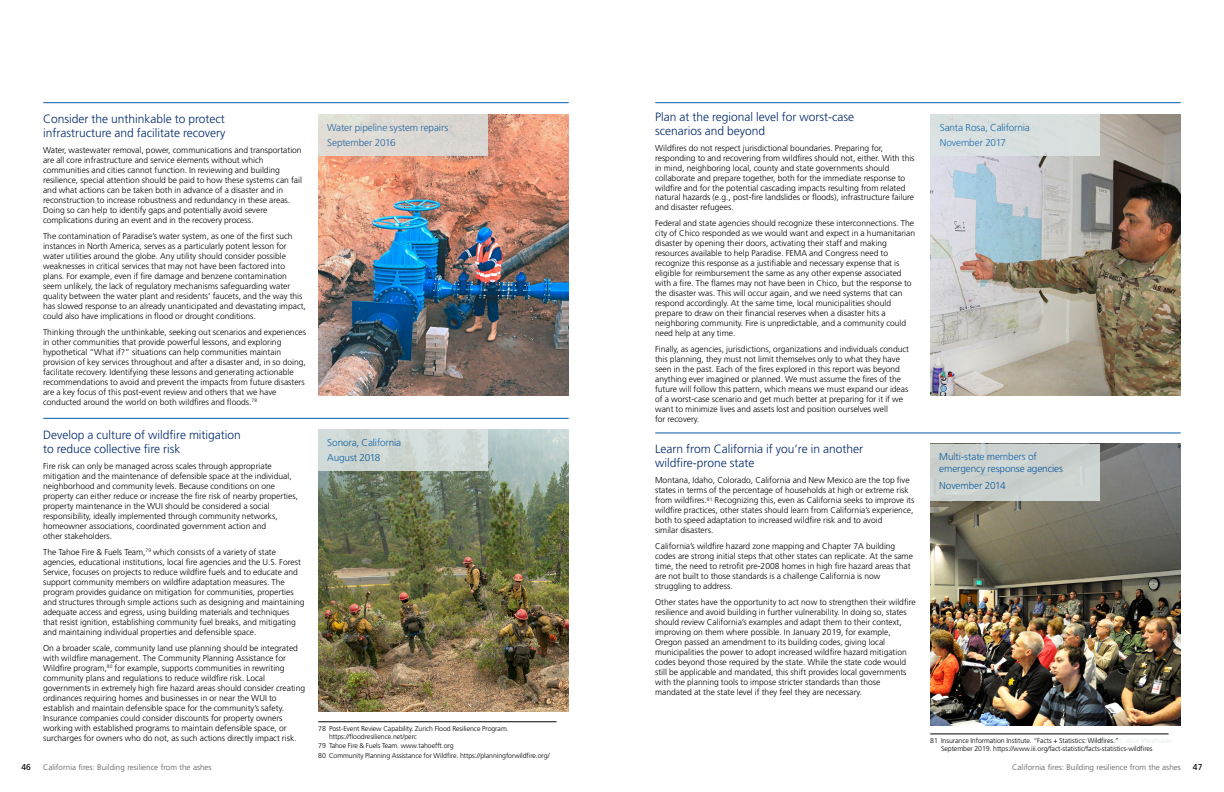
<style>
.page{position:relative;width:1224px;height:792px;background:#fff}
.page>*{position:absolute;margin:0;border:0;box-sizing:border-box;transform-origin:0 0}
.t1{font:300 12px/14px "Frutiger LT Std";color:#03296a}
.t2{font:300 10px/15px "Frutiger LT Std";letter-spacing:-.01em;color:#005baa}
.t3{font:300 8.5px/10px "Frutiger LT Std";color:#000}
.t4{font:8.5px "Frutiger LT Std";color:#000}
.t5{font:300 8px "Frutiger LT Std";color:#58595b}
.t6{font:300 7px/8px "Frutiger LT Std";letter-spacing:-.01em;color:#000}
</style>
<div class="page">
<img style="left:930px;top:444px;width:251px;height:282px">
<hr style="left:318px;top:722px;width:239px;height:1px;background:#000">
<hr style="left:44px;top:102px;width:524px;height:1px;background:#005baa">
<img style="left:318px;top:114px;width:251px;height:282px">
<img style="left:318px;top:429px;width:251px;height:282px">
<hr style="left:44px;top:418px;width:524px;height:1px;background:#005baa">
<hr style="left:656px;top:102px;width:524px;height:1px;background:#005baa">
<img style="left:930px;top:114px;width:251px;height:282px">
<hr style="left:656px;top:432px;width:524px;height:1px;background:#005baa">
<hr style="left:930px;top:734px;width:239px;height:1px;background:#000">
<div style="left:318px;top:114px;width:169px;height:42px;background:#ddd8d3"></div>
<div style="left:318px;top:429px;width:169px;height:42px;background:#ced8d4"></div>
<div style="left:931px;top:114px;width:169px;height:41px;background:#dde5e4"></div>
<div style="left:930px;top:444px;width:169px;height:56px;background:#cbd1cf"></div>
<h1 class="t1" style="left:43px;top:112px;width:184px">Consider the unthinkable to protect infrastructure and facilitate recovery</h1>
<p class="t3" style="left:43px;top:145px;width:260px">Water, wastewater removal, power, communications and transportation are all core infrastructure and service elements without which communities and cities cannot function. In reviewing and building resilience, special attention should be paid to how these systems can fail and what actions can be taken both in advance of a disaster and in reconstruction to increase robustness and redundancy in these areas.<br>Doing so can help to identify gaps and potentially avoid severe complications during an event and in the recovery process.</p>
<p class="t3" style="left:43px;top:231px;width:264px">The contamination of Paradise’s water system, as one of the first such instances in North America, serves as a particularly potent lesson for water utilities around the globe. Any utility should consider possible weaknesses in critical services that may not have been factored into plans. For example, even if fire damage and benzene contamination seem unlikely, the lack of regulatory mechanisms safeguarding water quality between the water plant and residents’ faucets, and the way this has slowed response to an already unanticipated and devastating impact, could also have implications in flood or drought conditions.</p>
<p class="t3" style="left:43px;top:327px;width:264px">Thinking through the unthinkable, seeking out scenarios and experiences in other communities that provide powerful lessons, and exploring hypothetical “What if?” situations can help communities maintain provision of key services throughout and after a disaster and, in so doing, facilitate recovery. Identifying these lessons and generating actionable recommendations to avoid and prevent the impacts from future disasters are a key focus of this post-event review and others that we have conducted around the world on both wildfires and floods.<sup>78</sup></p>
<h1 class="t1" style="left:43px;top:428px;width:199px">Develop a culture of wildfire mitigation to reduce collective fire risk</h1>
<p class="t3" style="left:43px;top:461px;width:256px">Fire risk can only be managed across scales through appropriate mitigation and the maintenance of defensible space at the individual, neighborhood and community levels. Because conditions on one property can either reduce or increase the fire risk of nearby properties, property maintenance in the WUI should be considered a social responsibility, ideally implemented through community networks, homeowner associations, coordinated government action and<br>other stakeholders.</p>
<p class="t3" style="left:43px;top:547px;width:263px">The Tahoe Fire &amp; Fuels Team,<sup>79</sup> which consists of a variety of state agencies, educational institutions, local fire agencies and the U.S. Forest Service, focuses on projects to reduce wildfire fuels and to educate and support community members on wildfire adaptation measures. The program provides guidance on mitigation for communities, properties and structures through simple actions such as designing and maintaining adequate access and egress, using building materials and techniques that resist ignition, establishing community fuel breaks, and mitigating and maintaining individual properties and defensible space.</p>
<p class="t3" style="left:43px;top:643px;width:264px">On a broader scale, community land use planning should be integrated with wildfire management. The Community Planning Assistance for Wildfire program,<sup>80</sup> for example, supports communities in rewriting community plans and regulations to reduce wildfire risk. Local governments in extremely high fire hazard areas should consider creating ordinances requiring homes and businesses in or near the WUI to establish and maintain defensible space for the community’s safety.<br>Insurance companies could consider discounts for property owners working with established programs to maintain defensible space, or surcharges for owners who do not, as such actions directly impact risk.</p>
<p class="t2" style="left:327px;top:120px;width:123px">Water pipeline system repairs<br>September 2016</p>
<p class="t2" style="left:327px;top:436px;width:76px">Sonora, California<br>August 2018</p>
<p class="t6" style="left:329px;top:725px;width:181px;text-indent:-11px">78 Post-Event Review Capability. Zurich Flood Resilience Program. https://floodresilience.net/perc</p>
<p class="t6" style="left:318px;top:741px;width:233px;line-height:9.4px">79 Tahoe Fire &amp; Fuels Team. www.tahoefft.org<br>80 Community Planning Assistance for Wildfire. https://planningforwildfire.org/</p>
<h1 class="t1" style="left:655px;top:110px;width:201px">Plan at the regional level for worst-case scenarios and beyond</h1>
<p class="t3" style="left:655px;top:143px;width:261px">Wildfires do not respect jurisdictional boundaries. Preparing for, responding to and recovering from wildfires should not, either. With this in mind, neighboring local, county and state governments should collaborate and prepare together, both for the immediate response to wildfire and for the potential cascading impacts resulting from related natural hazards (e.g., post-fire landslides or floods), infrastructure failure and disaster refugees.</p>
<p class="t3" style="left:655px;top:219px;width:262px">Federal and state agencies should recognize these interconnections. The city of Chico responded as we would want and expect in a humanitarian disaster by opening their doors, activating their staff and making resources available to help Paradise. FEMA and Congress need to recognize this response as a justifiable and necessary expense that is eligible for reimbursement the same as any other expense associated with a fire. The flames may not have been in Chico, but the response to the disaster was. This will occur again, and we need systems that can respond accordingly. At the same time, local municipalities should prepare to draw on their financial reserves when a disaster hits a neighboring community. Fire is unpredictable, and a community could need help at any time.</p>
<p class="t3" style="left:655px;top:345px;width:256px">Finally, as agencies, jurisdictions, organizations and individuals conduct this planning, they must not limit themselves only to what they have seen in the past. Each of the fires explored in this report was beyond anything ever imagined or planned. We must assume the fires of the future will follow this pattern, which means we must expand our ideas of a worst-case scenario and get much better at preparing for it if we want to minimize lives and assets lost and position ourselves well<br>for recovery.</p>
<h1 class="t1" style="left:655px;top:442px;width:209px">Learn from California if you’re in another wildfire-prone state</h1>
<p class="t3" style="left:655px;top:476px;width:261px">Montana, Idaho, Colorado, California and New Mexico are the top five states in terms of the percentage of households at high or extreme risk from wildfires.<sup>81</sup> Recognizing this, even as California seeks to improve its wildfire practices, other states should learn from California’s experience, both to speed adaptation to increased wildfire risk and to avoid<br>similar disasters.</p>
<p class="t3" style="left:655px;top:542px;width:259px">California’s wildfire hazard zone mapping and Chapter 7A building codes are strong initial steps that other states can replicate. At the same time, the need to retrofit pre-2008 homes in high fire hazard areas that are not built to those standards is a challenge California is now struggling to address.</p>
<p class="t3" style="left:655px;top:598px;width:262px">Other states have the opportunity to act now to strengthen their wildfire resilience and avoid building in further vulnerability. In doing so, states should review California’s examples and adapt them to their context, improving on them where possible. In January 2019, for example, Oregon passed an amendment to its building codes, giving local municipalities the power to adopt increased wildfire hazard mitigation codes beyond those required by the state. While the state code would still be applicable and mandated, this shift provides local governments with the planning tools to impose stricter standards than those mandated at the state level if they feel they are necessary.</p>
<p class="t2" style="left:940px;top:120px;width:92px">Santa Rosa, California<br>November 2017</p>
<p class="t2" style="left:939px;top:451px;width:125px;line-height:12px">Multi-state members of emergency response agencies</p>
<p class="t2" style="left:939px;top:479px;width:68px">November 2014</p>
<p class="t6" style="left:941px;top:737px;width:213px;text-indent:-11px">81 Insurance Information Institute. “Facts + Statistics: Wildfires.”<br>September 2019. https://www.iii.org/fact-statistic/facts-statistics-wildfires</p>
<p class="t4" style="left:22px;top:762px;width:11px">46</p>
<p class="t5" style="left:43px;top:763px;width:170px">California fires: Building resilience from the ashes</p>
<p class="t5" style="left:1012px;top:763px;width:170px">California fires: Building resilience from the ashes</p>
<p class="t4" style="left:1193px;top:762px;width:11px">47</p>
</div>
